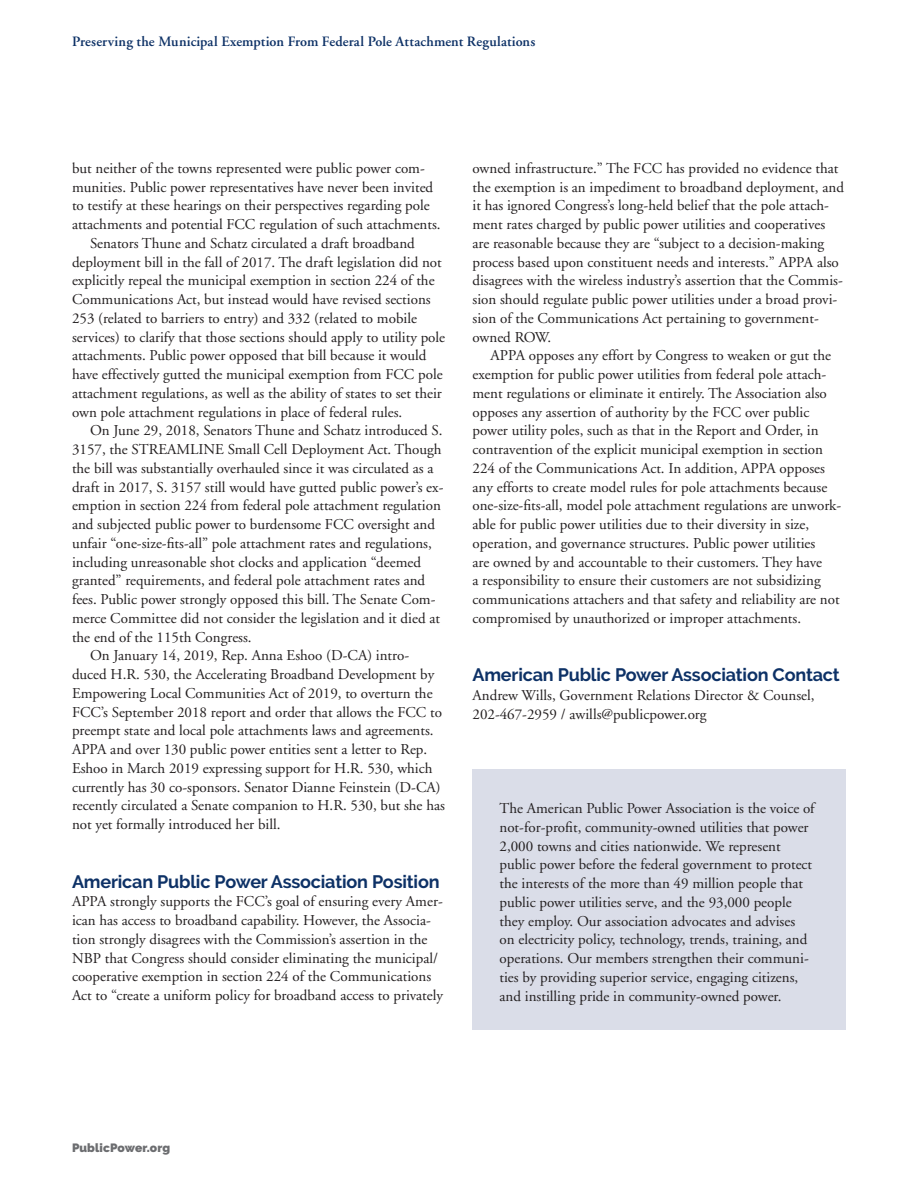
<style>
.page{position:relative;width:918px;height:1188px;background:#fff}
.page>*{position:absolute;margin:0;border:0;box-sizing:border-box;transform-origin:0 0}
.Subhead_1{font:700 18px "Raleway";letter-spacing:-.01em;color:#0d3166}
.Body_Text{font:15px/18.8px "Adobe Garamond";color:#231f20}
.First_Graph{font:15px/18.8px "Adobe Garamond";color:#231f20}
.t1{font:600 14.25px "Adobe Garamond";letter-spacing:.005em;color:#0d3166}
.t2{font:900 12px "Raleway";letter-spacing:.01em;color:#6c6d70}
</style>
<div class="page">
<div style="left:472px;top:769px;width:374px;height:261px;background:#dadde8"></div>
<p class="t1" style="left:72px;top:34px;width:465px">Preserving the Municipal Exemption From Federal Pole Attachment Regulations</p>
<p class="First_Graph" style="left:72px;top:159px;width:370px">but neither of the towns represented were public power com&shy;munities. Public power representatives have never been invited to testify at these hearings on their perspectives regarding pole attachments and potential FCC regulation of such attachments.</p>
<p class="Body_Text" style="left:72px;top:234px;width:375px;text-indent:18px">Senators Thune and Schatz circulated a draft broadband deployment bill in the fall of 2017. The draft legislation did not explicitly repeal the municipal exemption in section 224 of the Communications Act, but instead would have revised sections 253 (related to barriers to entry) and 332 (related to mobile services) to clarify that those sections should apply to utility pole attachments. Public power opposed that bill because it would have effectively gutted the municipal exemption from FCC pole attachment regulations, as well as the ability of states to set their own pole attachment regulations in place of federal rules.</p>
<p class="Body_Text" style="left:72px;top:422px;width:373px;text-indent:18px">On June 29, 2018, Senators Thune and Schatz introduced S.<br>3157, the STREAMLINE Small Cell Deployment Act. Though the bill was substantially overhauled since it was circulated as a draft in 2017, S. 3157 still would have gutted public power’s ex&shy;emption in section 224 from federal pole attachment regulation and subjected public power to burdensome FCC oversight and unfair “one-size-fits-all” pole attachment rates and regulations, including unreasonable shot clocks and application “deemed granted” requirements, and federal pole attachment rates and fees. Public power strongly opposed this bill. The Senate Com&shy;merce Committee did not consider the legislation and it died at the end of the 115th Congress.</p>
<p class="Body_Text" style="left:72px;top:647px;width:374px;text-indent:18px">On January 14, 2019, Rep. Anna Eshoo (D-CA) intro&shy;duced H.R. 530, the Accelerating Broadband Development by Empowering Local Communities Act of 2019, to overturn the FCC’s September 2018 report and order that allows the FCC to preempt state and local pole attachments laws and agreements.<br>APPA and over 130 public power entities sent a letter to Rep.<br>Eshoo in March 2019 expressing support for H.R. 530, which currently has 30 co-sponsors. Senator Dianne Feinstein (D-CA) recently circulated a Senate companion to H.R. 530, but she has not yet formally introduced her bill.</p>
<p class="Subhead_1" style="left:72px;top:871px;width:369px">American Public Power Association Position</p>
<p class="First_Graph" style="left:72px;top:893px;width:373px">APPA strongly supports the FCC’s goal of ensuring every Amer&shy;ican has access to broadband capability. However, the Associa&shy;tion strongly disagrees with the Commission’s assertion in the NBP that Congress should consider eliminating the municipal/ cooperative exemption in section 224 of the Communications Act to “create a uniform policy for broadband access to privately</p>
<p class="First_Graph" style="left:472px;top:159px;width:373px">owned infrastructure.” The FCC has provided no evidence that the exemption is an impediment to broadband deployment, and it has ignored Congress’s long-held belief that the pole attach&shy;ment rates charged by public power utilities and cooperatives are reasonable because they are “subject to a decision-making process based upon constituent needs and interests.” APPA also disagrees with the wireless industry’s assertion that the Commis&shy;sion should regulate public power utilities under a broad provi&shy;sion of the Communications Act pertaining to government&shy;owned ROW.</p>
<p class="Body_Text" style="left:472px;top:347px;width:370px;text-indent:18px">APPA opposes any effort by Congress to weaken or gut the exemption for public power utilities from federal pole attach&shy;ment regulations or eliminate it entirely. The Association also opposes any assertion of authority by the FCC over public power utility poles, such as that in the Report and Order, in contravention of the explicit municipal exemption in section 224 of the Communications Act. In addition, APPA opposes any efforts to create model rules for pole attachments because one-size-fits-all, model pole attachment regulations are unwork&shy;able for public power utilities due to their diversity in size, operation, and governance structures. Public power utilities<br>are owned by and accountable to their customers. They have<br>a responsibility to ensure their customers are not subsidizing communications attachers and that safety and reliability are not compromised by unauthorized or improper attachments.</p>
<p class="Subhead_1" style="left:472px;top:665px;width:369px">American Public Power Association Contact</p>
<p class="First_Graph" style="left:472px;top:686px;width:344px">Andrew Wills, Government Relations Director &amp; Counsel,<br>202-467-2959 / awills@publicpower.org</p>
<p class="First_Graph" style="left:500px;top:799px;width:317px">The American Public Power Association is the voice of not-for-profit, community-owned utilities that power 2,000 towns and cities nationwide. We represent public power before the federal government to protect the interests of the more than 49 million people that public power utilities serve, and the 93,000 people they employ. Our association advocates and advises<br>on electricity policy, technology, trends, training, and operations. Our members strengthen their communi&shy;ties by providing superior service, engaging citizens, and instilling pride in community-owned power.</p>
<p class="t2" style="left:72px;top:1140px;width:100px">PublicPower.org</p>
</div>
